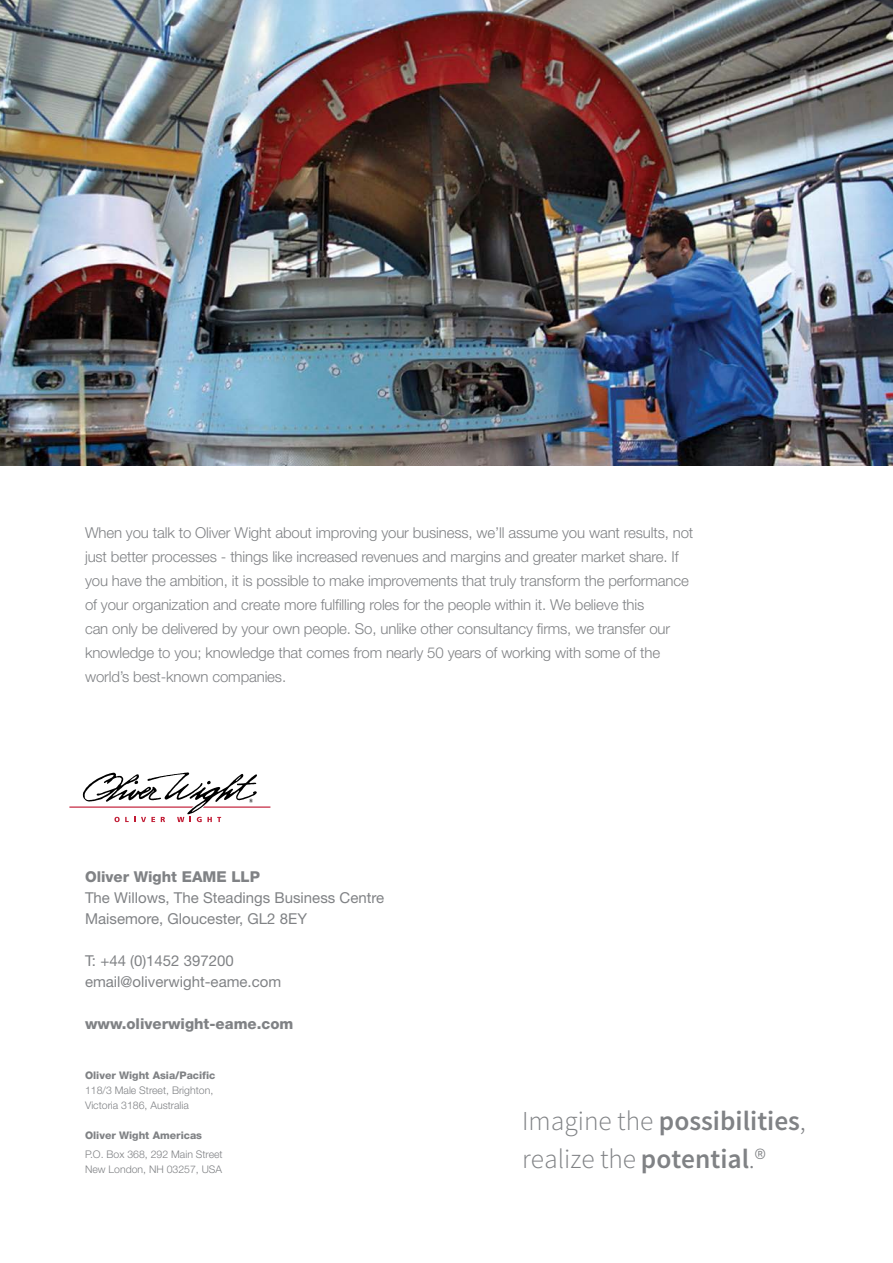
<style>
.page{position:relative;width:893px;height:1263px;background:#fff}
.page>*{position:absolute;margin:0;border:0;box-sizing:border-box;transform-origin:0 0}
.t1{font:300 27.3px/38.4px "Source Sans Pro";color:#808285}
.t2{font:300 15px/24px "Helvetica Neue LT Std";letter-spacing:-.01em;color:#808285}
.t3{font:15px/21px "Helvetica Neue";color:#808285}
.t4{font:800 15px "Helvetica Neue";color:#808285}
.t5{font:300 10.5px/15px "Helvetica Neue LT Std";color:#808285}
.t6{font:800 10.5px "Helvetica Neue";color:#808285}
.s1{font-weight:600}
</style>
<div class="page">
<img style="left:0;top:0;width:893px;height:466px">
<svg style="left:83px;top:772px;width:187px;height:50px"></svg>
<p class="t2" style="left:85px;top:520px;width:610px">When you talk to Oliver Wight about improving your business, we’ll assume you want results, not just better processes - things like increased revenues and margins and greater market share. If you have the ambition, it is possible to make improvements that truly transform the performance of your organization and create more fulfilling roles for the people within it. We believe this<br>can only be delivered by your own people. So, unlike other consultancy firms, we transfer our knowledge to you; knowledge that comes from nearly 50 years of working with some of the world’s best-known companies.</p>
<p class="t4" style="left:85px;top:868px;width:177px">Oliver Wight EAME LLP</p>
<p class="t3" style="left:85px;top:887px;width:301px">The Willows, The Steadings Business Centre<br>Maisemore, Gloucester, GL2 8EY</p>
<p class="t3" style="left:85px;top:950px;width:198px">T: +44 (0)1452 397200 email@oliverwight-eame.com</p>
<p class="t4" style="left:85px;top:1015px;width:210px">www.oliverwight-eame.com</p>
<p class="t6" style="left:85px;top:1069px;width:132px">Oliver Wight Asia/Pacific</p>
<p class="t5" style="left:85px;top:1082px;width:130px">118/3 Male Street, Brighton,<br>Victoria 3186, Australia</p>
<p class="t6" style="left:85px;top:1129px;width:119px">Oliver Wight Americas</p>
<p class="t5" style="left:85px;top:1147px;width:139px">P.O. Box 368, 292 Main Street<br>New London, NH 03257, USA</p>
<h1 class="t1" style="left:522px;top:1102px;width:285px">Imagine the <span class="s1">possibilities</span>, realize the <span class="s1">potential</span>.®</h1>
</div>
